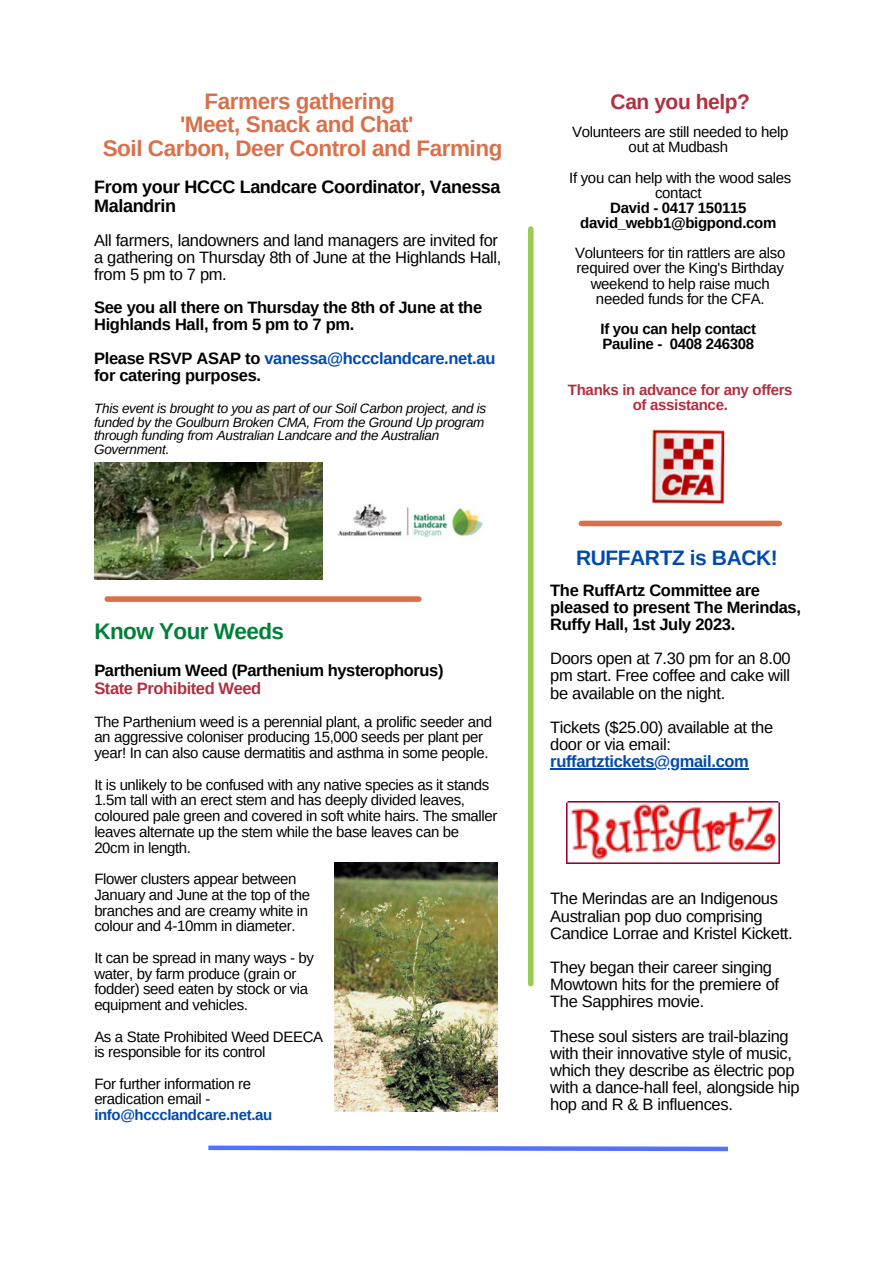
<style>
.page{position:relative;width:893px;height:1264px;background:#fff}
.page>*{position:absolute;margin:0;border:0;box-sizing:border-box;transform-origin:0 0}
.t1{font:700 22.5px "Arimo";letter-spacing:-.02em;color:#d9704a}
.t2{font:700 22.5px "Arimo";letter-spacing:-.025em;color:#008037}
.t3{font:700 21px "Arimo";letter-spacing:-.02em;color:#004aad}
.t4{font:700 21px "Arimo";letter-spacing:-.02em;color:#b32e3f}
.t5{font:700 18px/19px "Arimo";letter-spacing:-.02em;color:#000}
.t6{font:16.5px/17.1px "Arimo";letter-spacing:-.02em;color:#000}
.t7{font:700 16.5px/17.1px "Arimo";letter-spacing:-.02em;color:#000}
.t8{font:700 16.5px "Arimo";letter-spacing:-.025em;color:#b32e3f}
.t9{font:15px/15.8px "Arimo";letter-spacing:-.025em;color:#000;text-align:center}
.t10{font:700 15px "Arimo";letter-spacing:-.02em;color:#000}
.t11{font:700 15px/15.1px "Arimo";letter-spacing:-.02em;color:#b32e3f;text-align:center}
.t12{font:700 15px "Arimo";letter-spacing:-.025em;color:#004aad}
.t13{font:italic 13.5px/13.5px "Arimo";letter-spacing:-.02em;color:#000}
.s1{color:#004aad}
.s2{font-weight:700;color:#004aad}
</style>
<div class="page">
<img style="left:338px;top:504px;width:145px;height:34px">
<div style="left:107px;top:596px;width:312px;height:6px;background:#d9704a"></div>
<img style="left:94px;top:462px;width:228px;height:117px">
<div style="left:528px;top:229px;width:5px;height:754px;background:#99cc50"></div>
<div style="left:581px;top:520px;width:198px;height:6px;background:#d9704a"></div>
<img style="left:651px;top:429px;width:73px;height:75px">
<img style="left:566px;top:801px;width:213px;height:62px">
<svg style="left:208px;top:1145px;width:520px;height:7px"></svg>
<img style="left:335px;top:862px;width:162px;height:249px">
<hr style="left:550px;top:768px;width:198px;height:1px;background:#004aad">
<p class="t1" style="left:204px;top:88px;width:192px">Farmers gathering</p>
<p class="t1" style="left:180px;top:112px;width:235px">'Meet, Snack and Chat'</p>
<p class="t1" style="left:103px;top:136px;width:401px">Soil Carbon, Deer Control and Farming</p>
<p class="t5" style="left:94px;top:177px;width:408px">From your HCCC Landcare Coordinator, Vanessa<br>Malandrin</p>
<p class="t6" style="left:94px;top:232px;width:409px">All farmers, landowners and land managers are invited for a gathering on Thursday 8th of June at the Highlands Hall, from 5 pm to 7 pm.</p>
<p class="t7" style="left:94px;top:299px;width:389px">See you all there on Thursday the 8th of June at the</p>
<p class="t7" style="left:94px;top:316px;width:262px">Highlands Hall, from 5 pm to 7 pm.</p>
<p class="t7" style="left:94px;top:350px;width:403px">Please RSVP ASAP to <span class="s1">vanessa@hccclandcare.net.au </span>for catering purposes.</p>
<p class="t13" style="left:94px;top:402px;width:393px">This event is brought to you as part of our Soil Carbon project, and is funded by the Goulburn Broken CMA, From the Ground Up program through funding from Australian Landcare and the Australian Government.</p>
<p class="t2" style="left:94px;top:618px;width:191px">Know Your Weeds</p>
<p class="t7" style="left:94px;top:661px;width:351px">Parthenium Weed (Parthenium hysterophorus)</p>
<p class="t8" style="left:94px;top:679px;width:168px">State Prohibited Weed</p>
<p class="t9" style="left:94px;top:713px;width:399px;text-align:left">The Parthenium weed is a perennial plant, a prolific seeder and an aggressive coloniser producing 15,000 seeds per plant per year! In can also cause dermatitis and asthma in some people.</p>
<p class="t9" style="left:94px;top:776px;width:404px;text-align:left">It is unlikely to be confused with any native species as it stands 1.5m tall with an erect stem and has deeply divided leaves, coloured pale green and covered in soft white hairs. The smaller leaves alternate up the stem while the base leaves can be 20cm in length.</p>
<p class="t9" style="left:94px;top:871px;width:203px">Flower clusters appear between</p>
<p class="t9" style="left:94px;top:886px;width:217px">January and June at the top of the</p>
<p class="t9" style="left:94px;top:902px;width:215px">branches and are creamy white in</p>
<p class="t9" style="left:94px;top:918px;width:203px">colour and 4-10mm in diameter.</p>
<p class="t9" style="left:94px;top:949px;width:221px">It can be spread in many ways - by</p>
<p class="t9" style="left:94px;top:965px;width:204px">water, by farm produce (grain or</p>
<p class="t9" style="left:94px;top:981px;width:215px">fodder) seed eaten by stock or via</p>
<p class="t9" style="left:94px;top:996px;width:155px">equipment and vehicles.</p>
<p class="t9" style="left:94px;top:1028px;width:230px">As a State Prohibited Weed DEECA</p>
<p class="t9" style="left:94px;top:1044px;width:173px">is responsible for its control</p>
<p class="t9" style="left:94px;top:1075px;width:158px">For further information re</p>
<p class="t9" style="left:94px;top:1091px;width:117px">eradication email -</p>
<p class="t12" style="left:94px;top:1106px;width:179px">info@hccclandcare.net.au</p>
<p class="t4" style="left:610px;top:90px;width:141px">Can you help?</p>
<p class="t9" style="left:572px;top:124px;width:218px;line-height:15.1px">Volunteers are still needed to help out at Mudbash</p>
<p class="t9" style="left:569px;top:170px;width:224px;line-height:15.1px">If you can help with the wood sales contact</p>
<p class="t10" style="left:610px;top:199px;width:138px">David - 0417 150115</p>
<p class="t10" style="left:580px;top:214px;width:198px">david_webb1@bigpond.com</p>
<p class="t9" style="left:575px;top:245px;width:212px;line-height:15.1px">Volunteers for tin rattlers are also required over the King's Birthday weekend to help raise much needed funds for the CFA.</p>
<p class="t10" style="left:600px;top:320px;width:157px">If you can help contact</p>
<p class="t10" style="left:602px;top:335px;width:153px">Pauline - 0408 246308</p>
<p class="t11" style="left:568px;top:382px;width:226px">Thanks in advance for any offers of assistance.</p>
<p class="t3" style="left:576px;top:546px;width:203px">RUFFARTZ is BACK!</p>
<p class="t7" style="left:550px;top:581px;width:252px">The RuffArtz Committee are pleased to present The Merindas,<br>Ruffy Hall, 1st July 2023.</p>
<p class="t6" style="left:550px;top:650px;width:242px;text-align:justify">Doors open at 7.30 pm for an 8.00 pm start. Free coffee and cake will be available on the night.</p>
<p class="t6" style="left:550px;top:718px;width:224px">Tickets ($25.00) available at the door or via email: <span class="s2">ruffartztickets@gmail.com</span></p>
<p class="t6" style="left:550px;top:890px;width:244px">The Merindas are an Indigenous<br>Australian pop duo comprising<br>Candice Lorrae and Kristel Kickett.</p>
<p class="t6" style="left:550px;top:958px;width:230px">They began their career singing<br>Mowtown hits for the premiere of<br>The Sapphires movie.</p>
<p class="t6" style="left:550px;top:1027px;width:251px">These soul sisters are trail-blazing with their innovative style of music, which they describe as ëlectric pop with a dance-hall feel, alongside hip hop and R &amp; B influences.</p>
</div>
